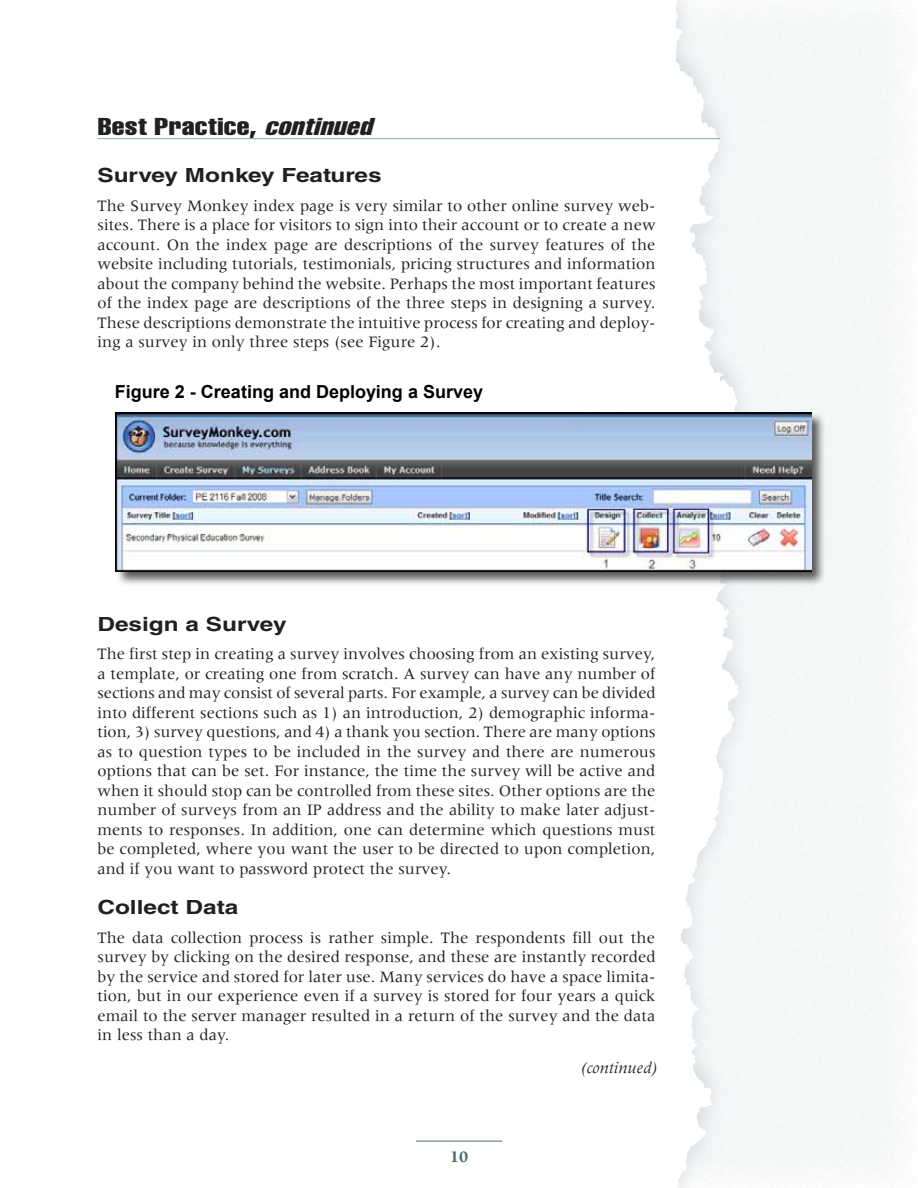
<style>
.page{position:relative;width:918px;height:1188px;background:#fff}
.page>*{position:absolute;margin:0;border:0;box-sizing:border-box;transform-origin:0 0}
.t1{font:24px "Helvetica LT Std Comp";letter-spacing:.01em;color:#221f20;scale:1.25 1}
.t2{font:700 19.5px "Helvetica LT Std";color:#221f20;scale:1.25 1}
.t3{font:700 18px "Arial";color:#000}
.t4{font:16.5px/19.5px "Meridien";letter-spacing:.005em;color:#221f20;text-align:justify}
.t5{font:italic 16.5px "Meridien";letter-spacing:.005em;color:#221f20}
.t6{font:700 16.5px "Meridien";color:#4b6a76}
.s1{font-style:italic}
</style>
<div class="page">
<hr style="left:416px;top:1141px;width:86px;height:1px;background:#4b6a76">
<div style="left:662px;top:0;width:256px;height:1188px;background:#f4f7f8"></div>
<hr style="left:917px;top:0;width:1px;height:1188px;background:#fff">
<hr style="left:98px;top:138px;width:622px;height:1px;background:#83abb0">
<div style="left:115px;top:412px;width:712px;height:175px;background:#221f20;opacity:.75"></div>
<img style="left:116px;top:413px;width:695px;height:158px">
<h1 class="t1" style="left:98px;top:112px;width:227px">Best Practice, <span class="s1">continued</span></h1>
<p class="t2" style="left:98px;top:163px;width:229px">Survey Monkey Features</p>
<p class="t4" style="left:98px;top:195px;width:560px">The Survey Monkey index page is very similar to other online survey web&shy;sites. There is a place for visitors to sign into their account or to create a new account. On the index page are descriptions of the survey features of the website including tutorials, testimonials, pricing structures and information about the company behind the website. Perhaps the most important features of the index page are descriptions of the three steps in designing a survey.<br>These descriptions demonstrate the intuitive process for creating and deploy&shy;ing a survey in only three steps (see Figure 2).</p>
<p class="t3" style="left:114px;top:370px;width:370px">Figure 2 - Creating and Deploying a Survey</p>
<p class="t3" style="left:115px;top:380px;width:370px">Figure 2 - Creating and Deploying a Survey</p>
<p class="t2" style="left:98px;top:612px;width:153px">Design a Survey</p>
<p class="t4" style="left:98px;top:644px;width:560px">The first step in creating a survey involves choosing from an existing survey, a template, or creating one from scratch. A survey can have any number of sections and may consist of several parts. For example, a survey can be divided into different sections such as 1) an introduction, 2) demographic informa&shy;tion, 3) survey questions, and 4) a thank you section. There are many options as to question types to be included in the survey and there are numerous options that can be set. For instance, the time the survey will be active and when it should stop can be controlled from these sites. Other options are the number of surveys from an IP address and the ability to make later adjust&shy;ments to responses. In addition, one can determine which questions must be completed, where you want the user to be directed to upon completion, and if you want to password protect the survey.</p>
<p class="t2" style="left:98px;top:895px;width:114px">Collect Data</p>
<p class="t4" style="left:98px;top:927px;width:560px">The data collection process is rather simple. The respondents fill out the survey by clicking on the desired response, and these are instantly recorded by the service and stored for later use. Many services do have a space limita&shy;tion, but in our experience even if a survey is stored for four years a quick email to the server manager resulted in a return of the survey and the data in less than a day.</p>
<p class="t6" style="left:450px;top:1147px;width:20px">10</p>
<p class="t5" style="left:581px;top:1060px;width:78px">(continued)</p>
</div>
